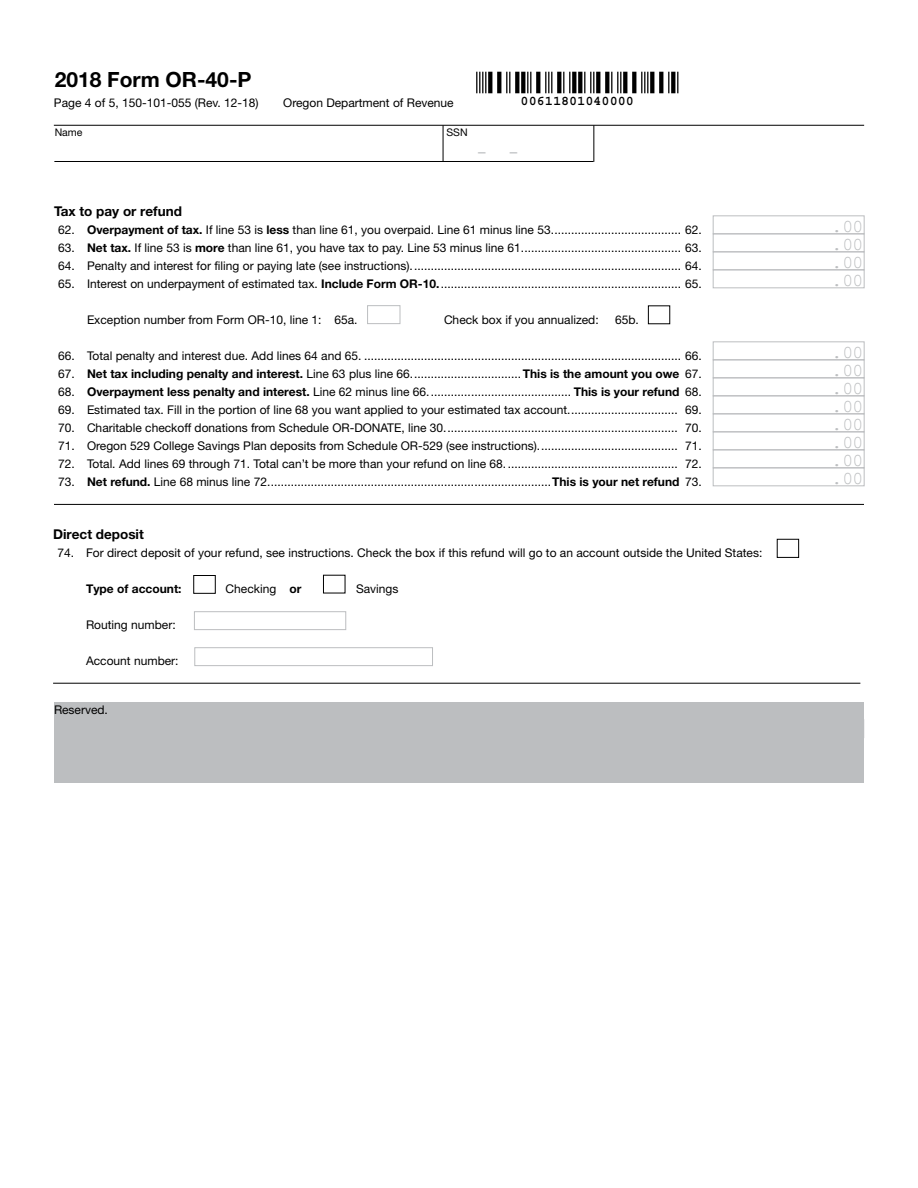
<style>
.page{position:relative;width:918px;height:1188px;background:#fff}
.page>*{position:absolute;margin:0;border:0;box-sizing:border-box;transform-origin:0 0}
.t1{font:700 21px "Helvetica Neue LT Std";color:#000}
.t2{font:18px/18px "Courier New";letter-spacing:-.045em;color:#bcbec0;text-align:justify}
.t3{font:15px "Helvetica Neue LT Std";color:#bcbec0}
.t4{font:700 13.5px "Helvetica Neue LT Std";color:#000}
.t5{font:700 13.5px "Courier Std";color:#000}
.t6{font:12px "Helvetica Neue LT Std";color:#000}
.t7{font:700 12px "Helvetica Neue LT Std";color:#000}
.t8{font:10.5px "Helvetica Neue LT Std";color:#000}
.s1{font-weight:700}
</style>
<div class="page">
<hr style="left:54px;top:125px;width:810px;height:1px;background:#000">
<svg style="left:476px;top:72px;width:10px;height:21px"></svg>
<svg style="left:488px;top:72px;width:4px;height:21px"></svg>
<svg style="left:497px;top:72px;width:4px;height:21px"></svg>
<svg style="left:506px;top:72px;width:4px;height:21px"></svg>
<svg style="left:515px;top:72px;width:4px;height:21px"></svg>
<svg style="left:521px;top:72px;width:4px;height:21px"></svg>
<svg style="left:527px;top:72px;width:4px;height:21px"></svg>
<svg style="left:536px;top:72px;width:4px;height:21px"></svg>
<svg style="left:545px;top:72px;width:7px;height:21px"></svg>
<svg style="left:557px;top:72px;width:4px;height:21px"></svg>
<svg style="left:563px;top:72px;width:7px;height:21px"></svg>
<svg style="left:572px;top:72px;width:4px;height:21px"></svg>
<svg style="left:578px;top:72px;width:4px;height:21px"></svg>
<svg style="left:584px;top:72px;width:10px;height:21px"></svg>
<svg style="left:596px;top:72px;width:4px;height:21px"></svg>
<svg style="left:605px;top:72px;width:4px;height:21px"></svg>
<svg style="left:611px;top:72px;width:10px;height:21px"></svg>
<svg style="left:623px;top:72px;width:4px;height:21px"></svg>
<svg style="left:632px;top:72px;width:4px;height:21px"></svg>
<svg style="left:641px;top:72px;width:7px;height:21px"></svg>
<svg style="left:650px;top:72px;width:4px;height:21px"></svg>
<svg style="left:659px;top:72px;width:4px;height:21px"></svg>
<svg style="left:668px;top:72px;width:1px;height:21px"></svg>
<svg style="left:671px;top:72px;width:4px;height:21px"></svg>
<svg style="left:677px;top:72px;width:1px;height:21px"></svg>
<hr style="left:54px;top:504px;width:810px;height:1px;background:#000">
<hr style="left:54px;top:161px;width:539px;height:1px;background:#000">
<hr style="left:443px;top:125px;width:1px;height:37px;background:#000">
<hr style="left:593px;top:125px;width:1px;height:37px;background:#000">
<hr style="left:53px;top:683px;width:807px;height:1px;background:#000">
<div style="left:777px;top:539px;width:22px;height:19px;border:1px solid #000"></div>
<div style="left:193px;top:575px;width:23px;height:19px;border:1px solid #000"></div>
<div style="left:54px;top:702px;width:810px;height:80px;background:#bcbec0"></div>
<div style="left:367px;top:305px;width:33px;height:19px;border:1px solid #bcbec0"></div>
<div style="left:713px;top:215px;width:152px;height:19px;border:1px solid #bcbec0"></div>
<div style="left:713px;top:233px;width:152px;height:19px;border:1px solid #bcbec0"></div>
<div style="left:713px;top:251px;width:152px;height:19px;border:1px solid #bcbec0"></div>
<div style="left:713px;top:269px;width:152px;height:19px;border:1px solid #bcbec0"></div>
<div style="left:713px;top:341px;width:152px;height:19px;border:1px solid #bcbec0"></div>
<div style="left:713px;top:359px;width:152px;height:19px;border:1px solid #bcbec0"></div>
<div style="left:713px;top:377px;width:152px;height:19px;border:1px solid #bcbec0"></div>
<div style="left:713px;top:395px;width:152px;height:19px;border:1px solid #bcbec0"></div>
<div style="left:713px;top:413px;width:152px;height:19px;border:1px solid #bcbec0"></div>
<div style="left:713px;top:431px;width:152px;height:19px;border:1px solid #bcbec0"></div>
<div style="left:713px;top:449px;width:152px;height:19px;border:1px solid #bcbec0"></div>
<div style="left:713px;top:467px;width:152px;height:19px;border:1px solid #bcbec0"></div>
<div style="left:194px;top:611px;width:152px;height:19px;border:1px solid #bcbec0"></div>
<div style="left:194px;top:647px;width:239px;height:19px;border:1px solid #bcbec0"></div>
<h1 class="t1" style="left:55px;top:67px;width:198px">2018 Form OR-40-P</h1>
<p class="t6" style="left:54px;top:96px;width:206px">Page 4 of 5, 150-101-055 (Rev. 12-18)</p>
<p class="t6" style="left:283px;top:96px;width:172px">Oregon Department of Revenue</p>
<p class="t8" style="left:55px;top:126px;width:29px">Name</p>
<p class="t8" style="left:446px;top:126px;width:23px">SSN</p>
<p class="t5" style="left:521px;top:93px;width:115px">00611801040000</p>
<p class="t3" style="left:478px;top:142px;width:41px">– –</p>
<p class="t4" style="left:54px;top:203px;width:130px">Tax to pay or refund</p>
<p class="t6" style="left:58px;top:223px;width:645px">62. <span class="s1">Overpayment of tax.</span> If line 53 is <span class="s1">less</span> than line 61, you overpaid. Line 61 minus line 53....................................... 62.</p>
<p class="t6" style="left:58px;top:241px;width:645px">63. <span class="s1">Net tax.</span> If line 53 is <span class="s1">more</span> than line 61, you have tax to pay. Line 53 minus line 61................................................ 63.</p>
<p class="t6" style="left:58px;top:259px;width:645px">64. Penalty and interest for filing or paying late (see instructions)................................................................................. 64.</p>
<p class="t6" style="left:58px;top:277px;width:645px">65. Interest on underpayment of estimated tax. <span class="s1">Include Form OR-10.</span>........................................................................ 65.</p>
<p class="t6" style="left:87px;top:313px;width:272px">Exception number from Form OR-10, line 1: 65a.</p>
<p class="t6" style="left:444px;top:313px;width:156px">Check box if you annualized:</p>
<p class="t6" style="left:615px;top:313px;width:25px">65b.</p>
<p class="t6" style="left:58px;top:349px;width:645px">66. Total penalty and interest due. Add lines 64 and 65. ............................................................................................... 66.</p>
<p class="t6" style="left:58px;top:367px;width:645px">67. <span class="s1">Net tax including penalty and interest.</span> Line 63 plus line 66.................................<span class="s1">This is the amount you owe</span> 67.</p>
<p class="t6" style="left:58px;top:385px;width:645px">68. <span class="s1">Overpayment less penalty and interest.</span> Line 62 minus line 66........................................... <span class="s1">This is your refund</span> 68.</p>
<p class="t6" style="left:58px;top:403px;width:645px">69. Estimated tax. Fill in the portion of line 68 you want applied to your estimated tax account................................. 69.</p>
<p class="t6" style="left:58px;top:421px;width:645px">70. Charitable checkoff donations from Schedule OR-DONATE, line 30...................................................................... 70.</p>
<p class="t6" style="left:58px;top:439px;width:645px">71. Oregon 529 College Savings Plan deposits from Schedule OR-529 (see instructions).......................................... 71.</p>
<p class="t6" style="left:58px;top:457px;width:645px">72. Total. Add lines 69 through 71. Total can’t be more than your refund on line 68.................................................... 72.</p>
<p class="t6" style="left:58px;top:475px;width:645px">73. <span class="s1">Net refund.</span> Line 68 minus line 72.....................................................................................<span class="s1">This is your net refund</span> 73.</p>
<p class="t4" style="left:53px;top:526px;width:92px">Direct deposit</p>
<p class="t6" style="left:57px;top:545px;width:707px">74. For direct deposit of your refund, see instructions. Check the box if this refund will go to an account outside the United States:</p>
<p class="t7" style="left:86px;top:581px;width:97px">Type of account:</p>
<p class="t6" style="left:226px;top:581px;width:78px">Checking <span class="s1">or</span></p>
<p class="t6" style="left:356px;top:581px;width:44px">Savings</p>
<p class="t6" style="left:86px;top:617px;width:91px">Routing number:</p>
<p class="t6" style="left:86px;top:653px;width:94px">Account number:</p>
<p class="t6" style="left:54px;top:702px;width:55px">Reserved.</p>
<h2 class="t2" style="left:832px;top:217px;width:33px">. 00 . 00 . 00 . 00</h2>
<h2 class="t2" style="left:832px;top:343px;width:33px">. 00 . 00 . 00 . 00 . 00 . 00 . 00 . 00</h2>
</div>
